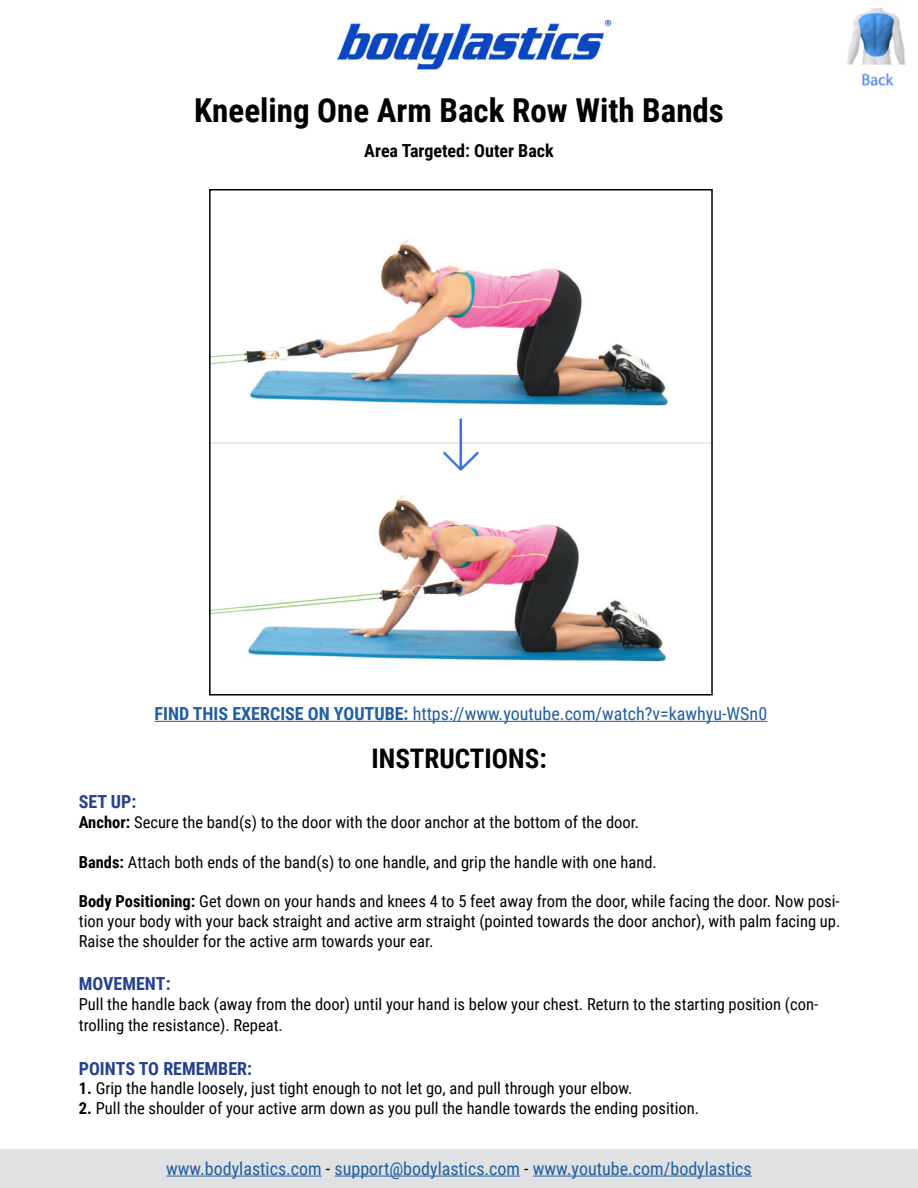
<style>
.page{position:relative;width:918px;height:1188px;background:#fff}
.page>*{position:absolute;margin:0;border:0;box-sizing:border-box;transform-origin:0 0}
.t1{font:700 33px "Roboto Condensed";color:#000}
.t2{font:700 27px "Roboto Condensed";color:#000}
.t3{font:18px "Roboto Condensed";color:#215e9e}
.t4{font:700 18px "Roboto Condensed";color:#25408e}
.t5{font:700 18px "Roboto Condensed";color:#000}
.t6{font:16.5px/19.8px "Roboto Condensed";color:#000;text-align:justify}
.s1{font-weight:700}
.s2{color:#000}
</style>
<div class="page">
<div style="left:0;top:1150px;width:918px;height:38px;background:#e0e1e2"></div>
<img style="left:212px;top:239px;width:498px;height:423px">
<div style="left:209px;top:189px;width:504px;height:507px;border:2px solid #000"></div>
<img style="left:336px;top:19px;width:276px;height:52px">
<hr style="left:166px;top:1176px;width:156px;height:1px;background:#215e9e">
<hr style="left:335px;top:1176px;width:185px;height:1px;background:#215e9e">
<hr style="left:533px;top:1176px;width:219px;height:1px;background:#215e9e">
<hr style="left:155px;top:721px;width:612px;height:1px;background:#215e9e">
<img style="left:847px;top:8px;width:59px;height:79px">
<h1 class="t1" style="left:194px;top:97px;width:531px">Kneeling One Arm Back Row With Bands</h1>
<p class="t5" style="left:364px;top:144px;width:191px">Area Targeted: Outer Back</p>
<p class="t3" style="left:155px;top:706px;width:614px"><span class="s1">FIND THIS EXERCISE ON YOUTUBE:</span> https://www.youtube.com/watch?v=kawhyu-WSn0</p>
<h2 class="t2" style="left:371px;top:748px;width:177px">INSTRUCTIONS:</h2>
<p class="t4" style="left:79px;top:795px;width:59px">SET UP:</p>
<p class="t6" style="left:79px;top:813px;width:562px"><span class="s1">Anchor:</span> Secure the band(s) to the door with the door anchor at the bottom of the door.</p>
<p class="t6" style="left:79px;top:853px;width:580px"><span class="s1">Bands:</span> Attach both ends of the band(s) to one handle, and grip the handle with one hand.</p>
<p class="t6" style="left:79px;top:893px;width:763px"><span class="s1">Body Positioning:</span> Get down on your hands and knees 4 to 5 feet away from the door, while facing the door. Now posi&shy;tion your body with your back straight and active arm straight (pointed towards the door anchor), with palm facing up.<br>Raise the shoulder for the active arm towards your ear.</p>
<p class="t4" style="left:79px;top:976px;width:93px">MOVEMENT:</p>
<p class="t6" style="left:79px;top:994px;width:741px;line-height:21.6px">Pull the handle back (away from the door) until your hand is below your chest. Return to the starting position (con&shy;trolling the resistance). Repeat.</p>
<p class="t4" style="left:79px;top:1061px;width:175px">POINTS TO REMEMBER:</p>
<p class="t6" style="left:79px;top:1080px;width:555px"><span class="s1">1.</span> Grip the handle loosely, just tight enough to not let go, and pull through your elbow.</p>
<p class="t6" style="left:79px;top:1100px;width:622px"><span class="s1">2.</span> Pull the shoulder of your active arm down as you pull the handle towards the ending position.</p>
<p class="t3" style="left:166px;top:1160px;width:587px">www.bodylastics.com <span class="s2">-</span> support@bodylastics.com <span class="s2">-</span> www.youtube.com/bodylastics</p>
</div>
